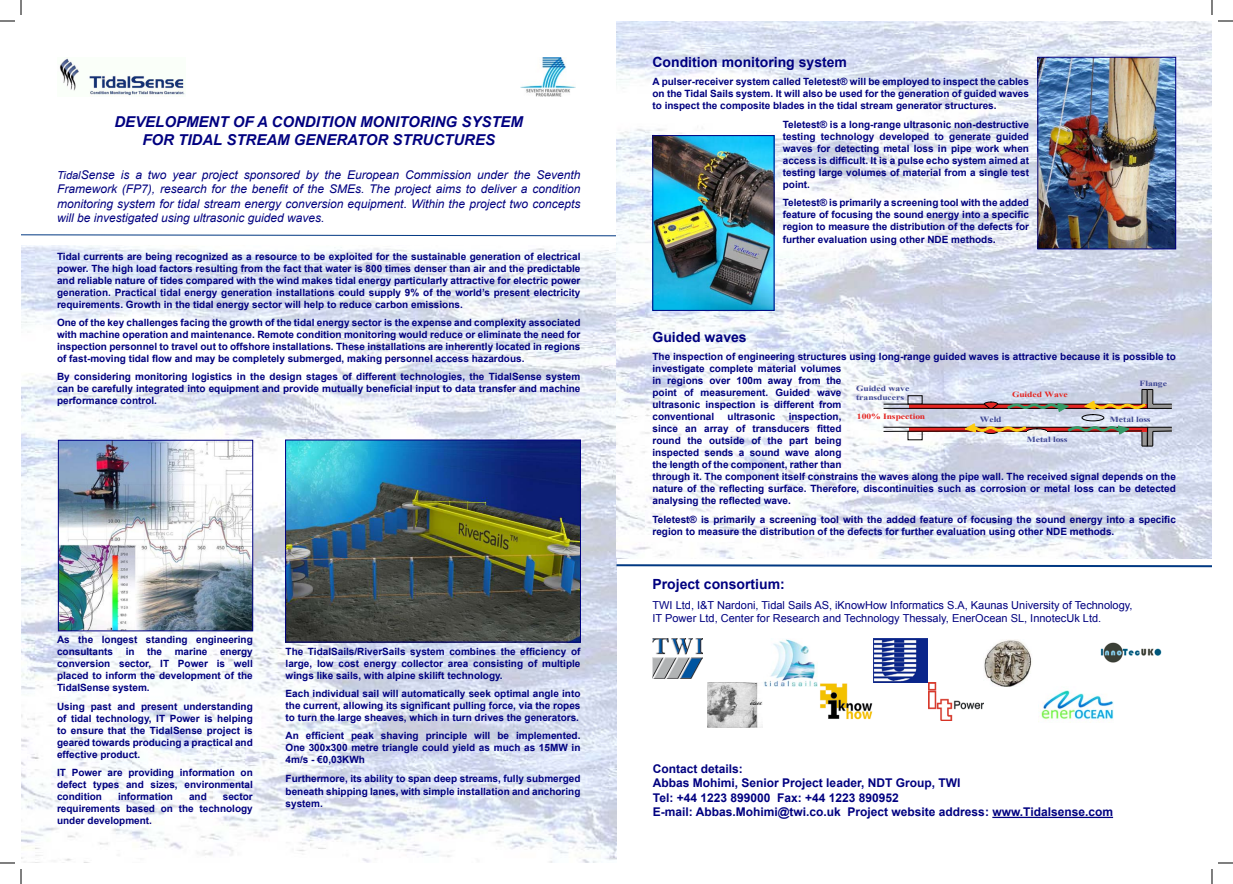
<style>
.page{position:relative;width:1233px;height:884px;background:#fff}
.page>*{position:absolute;margin:0;border:0;box-sizing:border-box;transform-origin:0 0}
.t1{font:italic 700 15px/18px "Arial";color:#000080;text-align:center}
.t2{font:700 14px "Arial";color:#000080}
.t3{font:italic 12px/14.4px "Arial";color:#000080;text-align:justify}
.t4{font:700 12px/14.4px "Arial";color:#000080}
.t5{font:11px/13.2px "Arial";color:#000080}
.t6{font:700 10px/12px "Arial";color:#000080;text-align:justify}
.t7{font:700 8px/9.4px "Times New Roman";color:#3f4794;scale:1.2 1}
.t8{font:700 8px "Times New Roman";color:#e42522;scale:1.2 1}
.s1{font-size:11px}
</style>
<div class="page">
<img style="left:21px;top:246px;width:595px;height:617px">
<img style="left:59px;top:57px;width:126px;height:40px">
<img style="left:520px;top:57px;width:55px;height:40px">
<img style="left:60px;top:442px;width:191px;height:187px">
<div style="left:58px;top:440px;width:195px;height:191px;border:1px solid #000080"></div>
<img style="left:287px;top:442px;width:292px;height:198px">
<div style="left:285px;top:440px;width:296px;height:202px;border:1px solid #000080"></div>
<svg style="left:21px;top:234px;width:595px;height:3px"></svg>
<svg style="left:614px;top:563px;width:598px;height:5px"></svg>
<img style="left:616px;top:21px;width:596px;height:537px">
<img style="left:1039px;top:59px;width:135px;height:188px">
<div style="left:1037px;top:57px;width:139px;height:192px;border:1px solid #000080"></div>
<img style="left:654px;top:137px;width:118px;height:172px">
<div style="left:652px;top:135px;width:122px;height:176px;border:1px solid #000080"></div>
<hr style="left:992px;top:817px;width:121px;height:1px;background:#000080">
<img style="left:652px;top:639px;width:50px;height:39px">
<img style="left:707px;top:683px;width:55px;height:44px">
<img style="left:763px;top:639px;width:54px;height:48px">
<img style="left:820px;top:683px;width:53px;height:37px">
<img style="left:873px;top:639px;width:55px;height:44px">
<img style="left:928px;top:683px;width:55px;height:38px">
<img style="left:1038px;top:690px;width:75px;height:33px">
<img style="left:1100px;top:642px;width:62px;height:21px">
<img style="left:984px;top:640px;width:48px;height:46px">
<svg style="left:909px;top:397px;width:11px;height:6px"></svg>
<div style="left:907px;top:395px;width:15px;height:10px;border:1px solid #000"></div>
<div style="left:908px;top:431px;width:14px;height:9px;background:#fdfdfd"></div>
<svg style="left:1081px;top:414px;width:23px;height:7px"></svg>
<svg style="left:1028px;top:428px;width:17px;height:3px"></svg>
<svg style="left:924px;top:405px;width:160px;height:3px"></svg>
<hr style="left:997px;top:404px;width:144px;height:1px;background:#000">
<div style="left:1027px;top:428px;width:20px;height:5px;border:1px solid #000;border-radius:50%"></div>
<img style="left:1027px;top:431px;width:18px;height:5px">
<svg style="left:983px;top:403px;width:16px;height:5px"></svg>
<svg style="left:883px;top:405px;width:41px;height:3px"></svg>
<hr style="left:883px;top:408px;width:288px;height:1px;background:#000">
<hr style="left:883px;top:404px;width:101px;height:1px;background:#000">
<hr style="left:883px;top:427px;width:288px;height:1px;background:#000">
<svg style="left:1007px;top:403px;width:61px;height:9px"></svg>
<svg style="left:1084px;top:389px;width:87px;height:21px;background:#b8afa5"></svg>
<svg style="left:1045px;top:425px;width:127px;height:22px;background:#b4b2ba"></svg>
<svg style="left:882px;top:423px;width:146px;height:10px"></svg>
<svg style="left:1218px;top:20px;width:15px;height:2px"></svg>
<svg style="left:1218px;top:862px;width:15px;height:2px"></svg>
<svg style="left:0;top:0;width:22px;height:22px"></svg>
<svg style="left:0;top:862px;width:22px;height:22px"></svg>
<svg style="left:1211px;top:0;width:1px;height:15px"></svg>
<svg style="left:1211px;top:869px;width:1px;height:15px"></svg>
<h1 class="t1" style="left:114px;top:113px;width:410px">DEVELOPMENT OF A CONDITION MONITORING SYSTEM<br>FOR TIDAL STREAM GENERATOR STRUCTURES</h1>
<p class="t3" style="left:57px;top:168px;width:525px"><span class="s1">Tidal</span>Sense is a two year project sponsored by the European Commission under the Seventh Framework (FP7), research for the benefit of the SMEs. The project aims to deliver a condition monitoring system for tidal stream energy conversion equipment. Within the project two concepts will be investigated using ultrasonic guided waves.</p>
<p class="t6" style="left:57px;top:251px;width:525px">Tidal currents are being recognized as a resource to be exploited for the sustainable generation of electrical power. The high load factors resulting from the fact that water is 800 times denser than air and the predictable and reliable nature of tides compared with the wind makes tidal energy particularly attractive for electric power generation. Practical tidal energy generation installations could supply 9% of the world’s present electricity requirements. Growth in the tidal energy sector will help to reduce carbon emissions.</p>
<p class="t6" style="left:57px;top:317px;width:525px">One of the key challenges facing the growth of the tidal energy sector is the expense and complexity associated with machine operation and maintenance. Remote condition monitoring would reduce or eliminate the need for inspection personnel to travel out to offshore installations. These installations are inherently located in regions of fast-moving tidal flow and may be completely submerged, making personnel access hazardous.</p>
<p class="t6" style="left:57px;top:371px;width:525px">By considering monitoring logistics in the design stages of different technologies, the TidalSense system can be carefully integrated into equipment and provide mutually beneficial input to data transfer and machine performance control.</p>
<p class="t6" style="left:57px;top:634px;width:197px">As the longest standing engineering consultants</p>
<p class="t6" style="left:126px;top:646px;width:10px">in</p>
<p class="t6" style="left:147px;top:646px;width:16px">the</p>
<p class="t6" style="left:175px;top:646px;width:34px">marine</p>
<p class="t6" style="left:57px;top:646px;width:197px;text-indent:163px">energy conversion sector, IT Power is well placed to inform the development of the TidalSense system.</p>
<p class="t6" style="left:57px;top:700px;width:197px">Using past and present understanding of tidal technology, IT Power is helping to ensure that the TidalSense project is geared towards producing a practical and effective product.</p>
<p class="t6" style="left:57px;top:767px;width:197px">IT Power are providing information on defect types and sizes, environmental condition</p>
<p class="t6" style="left:118px;top:791px;width:57px">information</p>
<p class="t6" style="left:189px;top:791px;width:19px">and</p>
<p class="t6" style="left:57px;top:791px;width:197px;text-indent:166px">sector requirements based on the technology under development.</p>
<p class="t6" style="left:285px;top:646px;width:296px">The TidalSails/RiverSails system combines the efficiency of large, low cost energy collector area consisting of multiple wings like sails, with alpine skilift technology.</p>
<p class="t6" style="left:285px;top:688px;width:296px">Each individual sail will automatically seek optimal angle into the current, allowing its significant pulling force, via the ropes to turn the large sheaves, which in turn drives the generators.</p>
<p class="t6" style="left:285px;top:730px;width:296px">An efficient peak shaving principle will be implemented.<br>One 300x300 metre triangle could yield as much as 15MW in 4m/s - €0,03KWh</p>
<p class="t6" style="left:285px;top:772px;width:296px;line-height:13.2px">Furthermore, its ability to span deep streams, fully submerged beneath shipping lanes, with simple installation and anchoring</p>
<p class="t6" style="left:285px;top:797px;width:39px">system.</p>
<h2 class="t2" style="left:652px;top:53px;width:196px">Condition monitoring system</h2>
<p class="t6" style="left:652px;top:76px;width:378px">A pulser-receiver system called Teletest® will be employed to inspect the cables on the Tidal Sails system. It will also be used for the generation of guided waves to inspect the composite blades in the tidal stream generator structures.</p>
<p class="t6" style="left:783px;top:118px;width:248px">Teletest® is a long-range ultrasonic non-destructive testing technology developed to generate guided waves for detecting metal loss in pipe work when access is difficult. It is a pulse echo system aimed at testing large volumes of material from a single test point.</p>
<p class="t6" style="left:783px;top:197px;width:248px">Teletest® is primarily a screening tool with the added feature of focusing the sound energy into a specific region to measure the distribution of the defects for</p>
<p class="t6" style="left:783px;top:234px;width:215px">further evaluation using other NDE methods<span class="s1">.</span></p>
<h2 class="t2" style="left:652px;top:328px;width:96px">Guided waves</h2>
<p class="t6" style="left:652px;top:351px;width:525px;text-align:left">The inspection of engineering structures using long-range guided waves is attractive because it is possible to investigate complete material volumes<br>in regions over 100m away from the<br>point of measurement. Guided wave<br>ultrasonic inspection is different from<br>conventional</p>
<p class="t7" style="left:1139px;top:378px;width:24px">Flange</p>
<p class="t7" style="left:856px;top:383px;width:46px">Guided wave transducers</p>
<p class="t8" style="left:1012px;top:388px;width:48px">Guided Wave</p>
<p class="t8" style="left:857px;top:410px;width:58px">100% Inspection</p>
<p class="t6" style="left:652px;top:411px;width:525px;text-align:left;text-indent:136px">inspection,<br>since an array of transducers fitted<br>round the outside of the part being<br>inspected sends a sound wave along<br>the length of the component, rather than<br>through it. The component itself constrains the waves along the pipe wall. The received signal depends on the nature of the reflecting surface. Therefore, discontinuities such as corrosion or metal loss can be detected analysing the reflected wave.</p>
<p class="t6" style="left:652px;top:513px;width:525px">Teletest® is primarily a screening tool with the added feature of focusing the sound energy into a specific region to measure the distribution of the defects for further evaluation using other NDE methods.</p>
<p class="t6" style="left:727px;top:411px;width:49px">ultrasonic</p>
<p class="t7" style="left:1109px;top:414px;width:36px">Metal loss</p>
<p class="t7" style="left:979px;top:414px;width:20px">Weld</p>
<p class="t7" style="left:1026px;top:434px;width:36px">Metal loss</p>
<h2 class="t2" style="left:652px;top:575px;width:134px">Project consortium:</h2>
<p class="t5" style="left:652px;top:598px;width:481px">TWI Ltd, I&amp;T Nardoni, Tidal Sails AS, iKnowHow Informatics S.A, Kaunas University of Technology,<br>IT Power Ltd, Center for Research and Technology Thessaly, EnerOcean SL, InnotecUk Ltd.</p>
<p class="t4" style="left:653px;top:762px;width:462px">Contact details:<br>Abbas Mohimi, Senior Project leader, NDT Group, TWI<br>Tel: +44 1223 899000 Fax: +44 1223 890952<br>E-mail: Abbas.Mohimi@twi.co.uk Project website address: www.Tidalsense.com</p>
</div>
